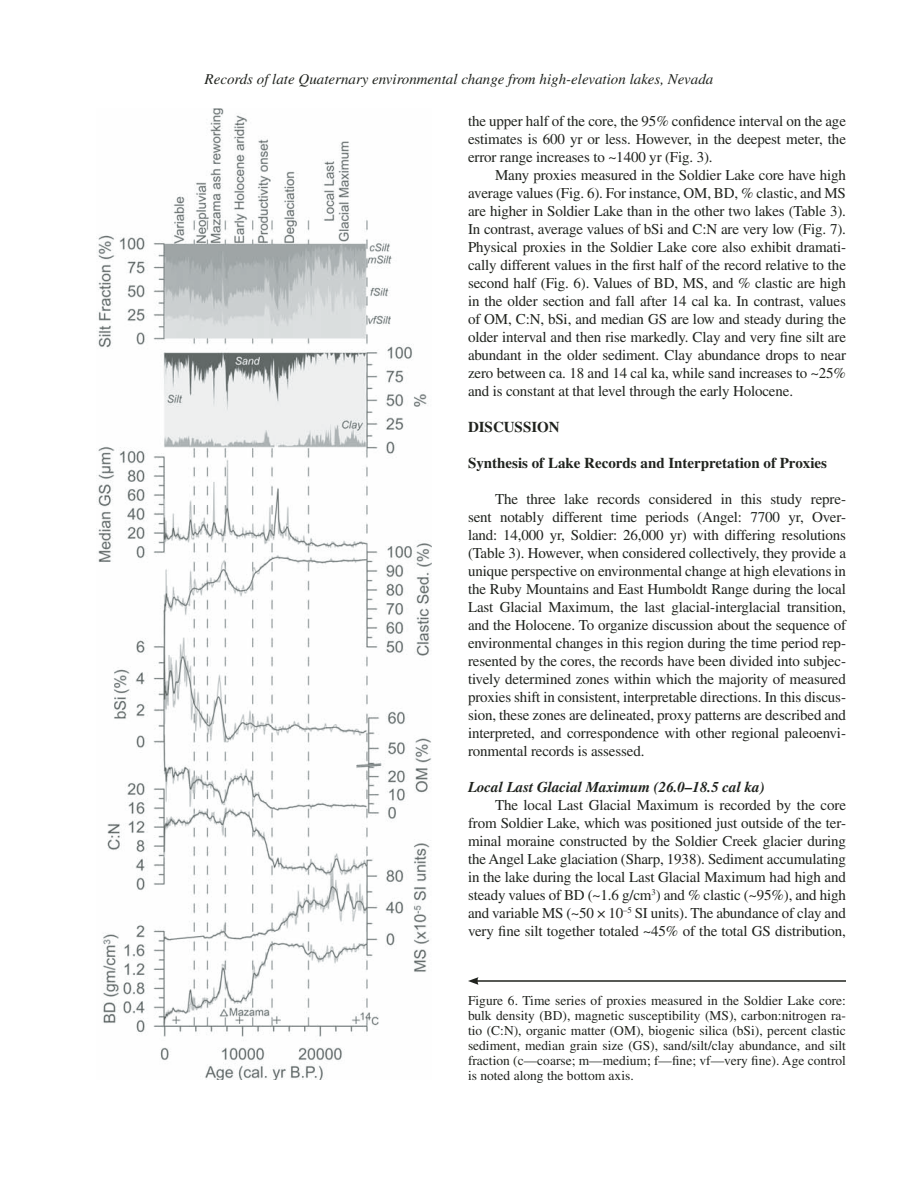
<style>
.page{position:relative;width:918px;height:1188px;background:#fff}
.page>*{position:absolute;margin:0;border:0;box-sizing:border-box;transform-origin:0 0}
.t1{font:15px/18px "Times";letter-spacing:-.01em;color:#20231e;text-align:justify}
.t2{font:italic 15px "Times";color:#20231e}
.t3{font:700 15px "Times";color:#20231e}
.t4{font:italic 700 15px "Times";color:#20231e}
.t5{font:13.5px/15px "Times";color:#20231e;text-align:justify}
</style>
<div class="page">
<img style="left:98px;top:108px;width:333px;height:972px">
<hr style="left:476px;top:980px;width:370px;height:2px;background:#20231e">
<svg style="left:468px;top:977px;width:11px;height:8px"></svg>
<p class="t2" style="left:205px;top:73px;width:510px">Records of late Quaternary environmental change from high-elevation lakes, Nevada</p>
<p class="t1" style="left:468px;top:113px;width:380px">the upper half of the core, the 95% confidence interval on the age estimates is 600 yr or less. However, in the deepest meter, the error range increases to ~1400 yr (Fig. 3).</p>
<p class="t1" style="left:468px;top:167px;width:380px;text-indent:27px">Many proxies measured in the Soldier Lake core have high average values (Fig. 6). For instance, OM, BD, % clastic, and MS are higher in Soldier Lake than in the other two lakes (Table 3).<br>In contrast, average values of bSi and C:N are very low (Fig. 7).<br>Physical proxies in the Soldier Lake core also exhibit dramati&shy;cally different values in the first half of the record relative to the second half (Fig. 6). Values of BD, MS, and % clastic are high in the older section and fall after 14 cal ka. In contrast, values of OM, C:N, bSi, and median GS are low and steady during the older interval and then rise markedly. Clay and very fine silt are abundant in the older sediment. Clay abundance drops to near zero between ca. 18 and 14 cal ka, while sand increases to ~25% and is constant at that level through the early Holocene.</p>
<p class="t3" style="left:468px;top:422px;width:93px">DISCUSSION</p>
<p class="t3" style="left:468px;top:458px;width:361px">Synthesis of Lake Records and Interpretation of Proxies</p>
<p class="t1" style="left:468px;top:491px;width:380px;text-indent:27px">The three lake records considered in this study repre&shy;sent notably different time periods (Angel: 7700 yr, Over&shy;land: 14,000 yr, Soldier: 26,000 yr) with differing resolutions (Table 3). However, when considered collectively, they provide a unique perspective on environmental change at high elevations in the Ruby Mountains and East Humboldt Range during the local Last Glacial Maximum, the last glacial-interglacial transition, and the Holocene. To organize discussion about the sequence of environmental changes in this region during the time period rep&shy;resented by the cores, the records have been divided into subjec&shy;tively determined zones within which the majority of measured proxies shift in consistent, interpretable directions. In this discus&shy;sion, these zones are delineated, proxy patterns are described and interpreted, and correspondence with other regional paleoenvi&shy;ronmental records is assessed.</p>
<p class="t4" style="left:468px;top:782px;width:298px">Local Last Glacial Maximum (26.0–18.5 cal ka)</p>
<p class="t1" style="left:468px;top:797px;width:380px;text-indent:27px">The local Last Glacial Maximum is recorded by the core from Soldier Lake, which was positioned just outside of the ter&shy;minal moraine constructed by the Soldier Creek glacier during the Angel Lake glaciation (Sharp, 1938). Sediment accumulating in the lake during the local Last Glacial Maximum had high and steady values of BD (~1.6 g/cm<sup>3</sup>) and % clastic (~95%), and high and variable MS (~50 × 10<sup>–5</sup> SI units). The abundance of clay and very fine silt together totaled ~45% of the total GS distribution,</p>
<p class="t5" style="left:468px;top:994px;width:380px">Figure 6. Time series of proxies measured in the Soldier Lake core: bulk density (BD), magnetic susceptibility (MS), carbon:nitrogen ra&shy;tio (C:N), organic matter (OM), biogenic silica (bSi), percent clastic sediment, median grain size (GS), sand/silt/clay abundance, and silt fraction (c—coarse; m—medium; f—fine; vf—very fine). Age control is noted along the bottom axis.</p>
</div>
